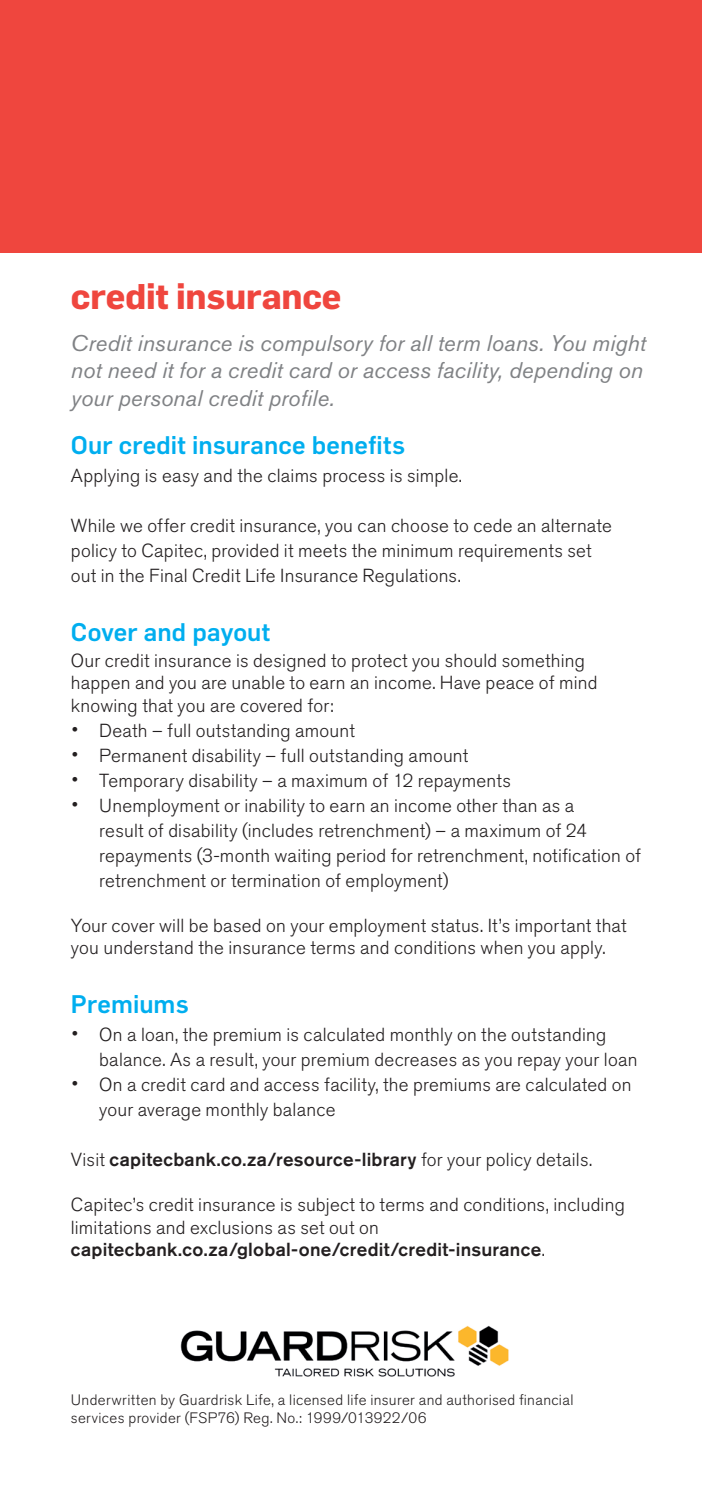
<style>
.page{position:relative;width:702px;height:1489px;background:#fff}
.page>*{position:absolute;margin:0;border:0;box-sizing:border-box;transform-origin:0 0}
.t1{font:700 35px "Flama";letter-spacing:-.005em;color:#ef463e}
.t2{font:500 25px "Flama";letter-spacing:.005em;color:#00aeef}
.t3{font:italic 22.5px/27.5px "Akzidenz Grotesk BE";letter-spacing:.005em;color:#808285}
.t4{font:300 18.75px/25px "Akzidenz Grotesk BE";letter-spacing:.01em;color:#231f20}
.t5{font:500 18.75px "Akzidenz Grotesk BE";letter-spacing:.015em;color:#231f20}
.t6{font:300 15px/18px "Akzidenz Grotesk BE";letter-spacing:.02em;color:#231f20}
.s1{font-family:"Flama Basic";font-weight:400;font-size:21.25px}
.s2{font-weight:300}
.s3{font-weight:500}
</style>
<div class="page">
<div style="left:0;top:0;width:702px;height:252px;background:#ef463e"></div>
<img style="left:180px;top:1326px;width:329px;height:51px">
<h1 class="t1" style="left:71px;top:271px;width:272px">credit insurance</h1>
<p class="t3" style="left:71px;top:329px;width:576px">Credit insurance is compulsory for all term loans. You might not need it for a credit card or access facility, depending on your personal credit profile.</p>
<h2 class="t2" style="left:71px;top:427px;width:336px">Our credit insurance benefits</h2>
<p class="t4" style="left:71px;top:464px;width:392px">Applying is easy and the claims process is simple.</p>
<p class="t4" style="left:71px;top:513px;width:542px">While we offer credit insurance, you can choose to cede an alternate policy to Capitec, provided it meets the minimum requirements set out in the Final Credit Life Insurance Regulations.</p>
<h2 class="t2" style="left:71px;top:613px;width:201px">Cover and payout</h2>
<p class="t4" style="left:71px;top:649px;width:528px;line-height:22.5px">Our credit insurance is designed to protect you should something happen and you are unable to earn an income. Have peace of mind knowing that you are covered for:</p>
<p class="t4" style="left:71px;top:718px;width:285px"><span class="s1">•</span> Death – full outstanding amount</p>
<p class="t4" style="left:71px;top:743px;width:399px"><span class="s1">•</span> Permanent disability – full outstanding amount</p>
<p class="t4" style="left:71px;top:768px;width:441px"><span class="s1">•</span> Temporary disability – a maximum of 12 repayments</p>
<p class="t4" style="left:99px;top:793px;width:543px;text-indent:-28px"><span class="s1">•</span> Unemployment or inability to earn an income other than as a<br>result of disability (includes retrenchment) – a maximum of 24 repayments (3-month waiting period for retrenchment, notification of retrenchment or termination of employment)</p>
<p class="t4" style="left:71px;top:914px;width:557px;line-height:22.5px">Your cover will be based on your employment status. It’s important that you understand the insurance terms and conditions when you apply.</p>
<h2 class="t2" style="left:71px;top:985px;width:119px">Premiums</h2>
<p class="t4" style="left:99px;top:1022px;width:540px;text-indent:-28px"><span class="s1">•</span> On a loan, the premium is calculated monthly on the outstanding balance. As a result, your premium decreases as you repay your loan</p>
<p class="t4" style="left:99px;top:1072px;width:534px;text-indent:-28px"><span class="s1">•</span> On a credit card and access facility, the premiums are calculated on your average monthly balance</p>
<p class="t5" style="left:71px;top:1147px;width:523px"><span class="s2">Visit</span> capitecbank.co.za/resource-library <span class="s2">for your policy details.</span></p>
<p class="t4" style="left:71px;top:1193px;width:555px;line-height:22.5px">Capitec’s credit insurance is subject to terms and conditions, including limitations and exclusions as set out on <span class="s3">capitecbank.co.za/global-one/credit/credit-insurance</span>.</p>
<p class="t6" style="left:71px;top:1391px;width:504px">Underwritten by Guardrisk Life, a licensed life insurer and authorised financial services provider (FSP76) Reg. No.: 1999/013922/06</p>
</div>
